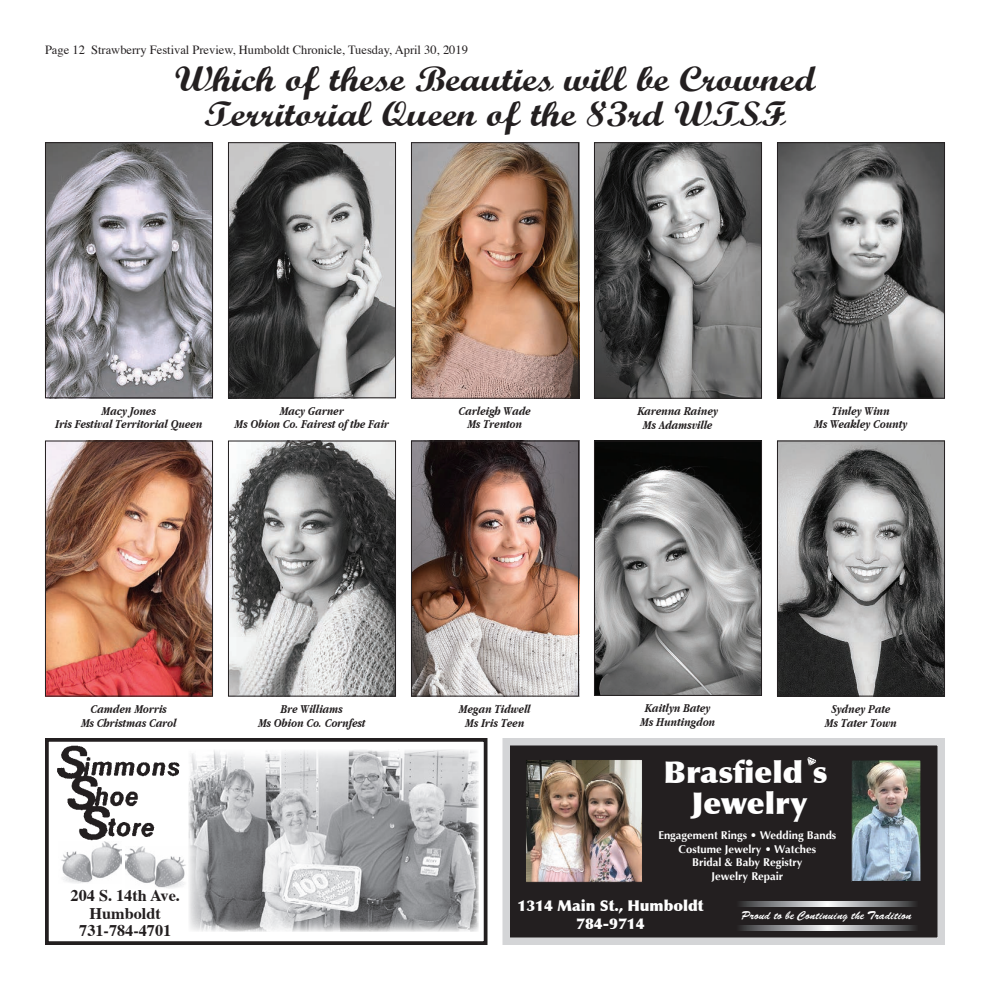
<style>
.page{position:relative;width:990px;height:990px;background:#fff}
.page>*{position:absolute;margin:0;border:0;box-sizing:border-box;transform-origin:0 0}
.t1{font:700 36px/35px "Script";color:#231f20;text-align:center;scale:1.11 1}
.t2{font:900 30px/31.2px "Optima";color:#fff;text-align:center;scale:1.04 1}
.t3{font:700 16.25px/17.5px "Times";color:#231f20;text-align:center}
.t4{font:900 15px/18px "Optima";color:#fff;text-align:center}
.t5{font:13.75px "Swift Script Normal";color:#fff}
.t6{font:italic 700 condensed 12.5px/13.8px "Garamond";color:#231f20;text-align:center}
.t7{font:12.5px "Times";color:#231f20}
.t8{font:700 11.25px/13.5px "Optima";color:#fff;text-align:center}
</style>
<div class="page">
<img style="left:47px;top:144px;width:164px;height:252px">
<div style="left:45px;top:142px;width:168px;height:256px;border:1px solid #231f20"></div>
<img style="left:413px;top:443px;width:164px;height:252px">
<div style="left:411px;top:441px;width:168px;height:256px;border:1px solid #231f20"></div>
<img style="left:47px;top:443px;width:164px;height:252px">
<div style="left:45px;top:441px;width:168px;height:256px;border:1px solid #231f20"></div>
<img style="left:230px;top:443px;width:164px;height:252px">
<div style="left:228px;top:441px;width:168px;height:256px;border:1px solid #231f20"></div>
<img style="left:230px;top:144px;width:164px;height:252px">
<div style="left:228px;top:142px;width:168px;height:256px;border:1px solid #231f20"></div>
<div style="left:506px;top:742px;width:435px;height:199px;background:#231f20"></div>
<div style="left:502px;top:738px;width:443px;height:207px;border:7px solid #d4d5d7"></div>
<svg style="left:807px;top:757px;width:10px;height:9px"></svg>
<img style="left:527px;top:761px;width:114px;height:120px">
<div style="left:525px;top:759px;width:118px;height:124px;border:1px solid #231f20"></div>
<img style="left:853px;top:762px;width:66px;height:118px">
<div style="left:851px;top:760px;width:70px;height:122px;border:1px solid #231f20"></div>
<svg style="left:739px;top:901px;width:177px;height:5px"></svg>
<svg style="left:739px;top:925px;width:177px;height:5px"></svg>
<div style="left:45px;top:738px;width:442px;height:207px;border:4px solid #231f20"></div>
<img style="left:125px;top:847px;width:61px;height:41px">
<img style="left:61px;top:847px;width:60px;height:36px">
<img style="left:49px;top:739px;width:139px;height:108px">
<img style="left:189px;top:750px;width:289px;height:181px">
<img style="left:779px;top:443px;width:164px;height:252px">
<div style="left:777px;top:441px;width:168px;height:256px;border:1px solid #231f20"></div>
<img style="left:413px;top:144px;width:164px;height:253px">
<div style="left:411px;top:142px;width:168px;height:257px;border:1px solid #231f20"></div>
<img style="left:779px;top:144px;width:164px;height:253px">
<div style="left:777px;top:142px;width:168px;height:257px;border:1px solid #231f20"></div>
<img style="left:596px;top:144px;width:164px;height:253px">
<div style="left:594px;top:142px;width:168px;height:257px;border:1px solid #231f20"></div>
<img style="left:596px;top:443px;width:164px;height:251px">
<div style="left:594px;top:441px;width:168px;height:255px;border:1px solid #231f20"></div>
<p class="t7" style="left:45px;top:42px;width:425px">Page 12 Strawberry Festival Preview, Humboldt Chronicle, Tuesday, April 30, 2019</p>
<h1 class="t1" style="left:174px;top:61px;width:579px">Which of these Beauties will be Crowned<br>Territorial Queen of the 83rd WTSF</h1>
<p class="t6" style="left:55px;top:404px;width:149px">Macy Jones<br>Iris Festival Territorial Queen</p>
<p class="t6" style="left:235px;top:404px;width:156px">Macy Garner<br>Ms Obion Co. Fairest of the Fair</p>
<p class="t6" style="left:459px;top:404px;width:74px">Carleigh Wade<br>Ms Trenton</p>
<p class="t6" style="left:814px;top:404px;width:95px">Tinley Winn<br>Ms Weakley County</p>
<p class="t6" style="left:638px;top:404px;width:82px">Karenna Rainey<br>Ms Adamsville</p>
<p class="t6" style="left:81px;top:702px;width:97px">Camden Morris<br>Ms Christmas Carol</p>
<p class="t6" style="left:258px;top:702px;width:109px">Bre Williams<br>Ms Obion Co. Cornfest</p>
<h3 class="t3" style="left:71px;top:888px;width:111px">204 S. 14th Ave.<br>Humboldt<br>731-784-4701</h3>
<p class="t6" style="left:459px;top:702px;width:73px">Megan Tidwell<br>Ms Iris Teen</p>
<p class="t6" style="left:641px;top:701px;width:76px">Kaitlyn Batey<br>Ms Huntingdon</p>
<p class="t6" style="left:825px;top:702px;width:73px">Sydney Pate<br>Ms Tater Town</p>
<h2 class="t2" style="left:664px;top:757px;width:159px">Brasfield s<br>Jewelry</h2>
<p class="t8" style="left:658px;top:829px;width:179px">Engagement Rings • Wedding Bands<br>Costume Jewelry • Watches<br>Bridal &amp; Baby Registry<br>Jewelry Repair</p>
<p class="t5" style="left:742px;top:909px;width:171px">Proud to be Continuing the Tradition</p>
<p class="t4" style="left:517px;top:897px;width:187px">1314 Main St., Humboldt<br>784-9714</p>
</div>
